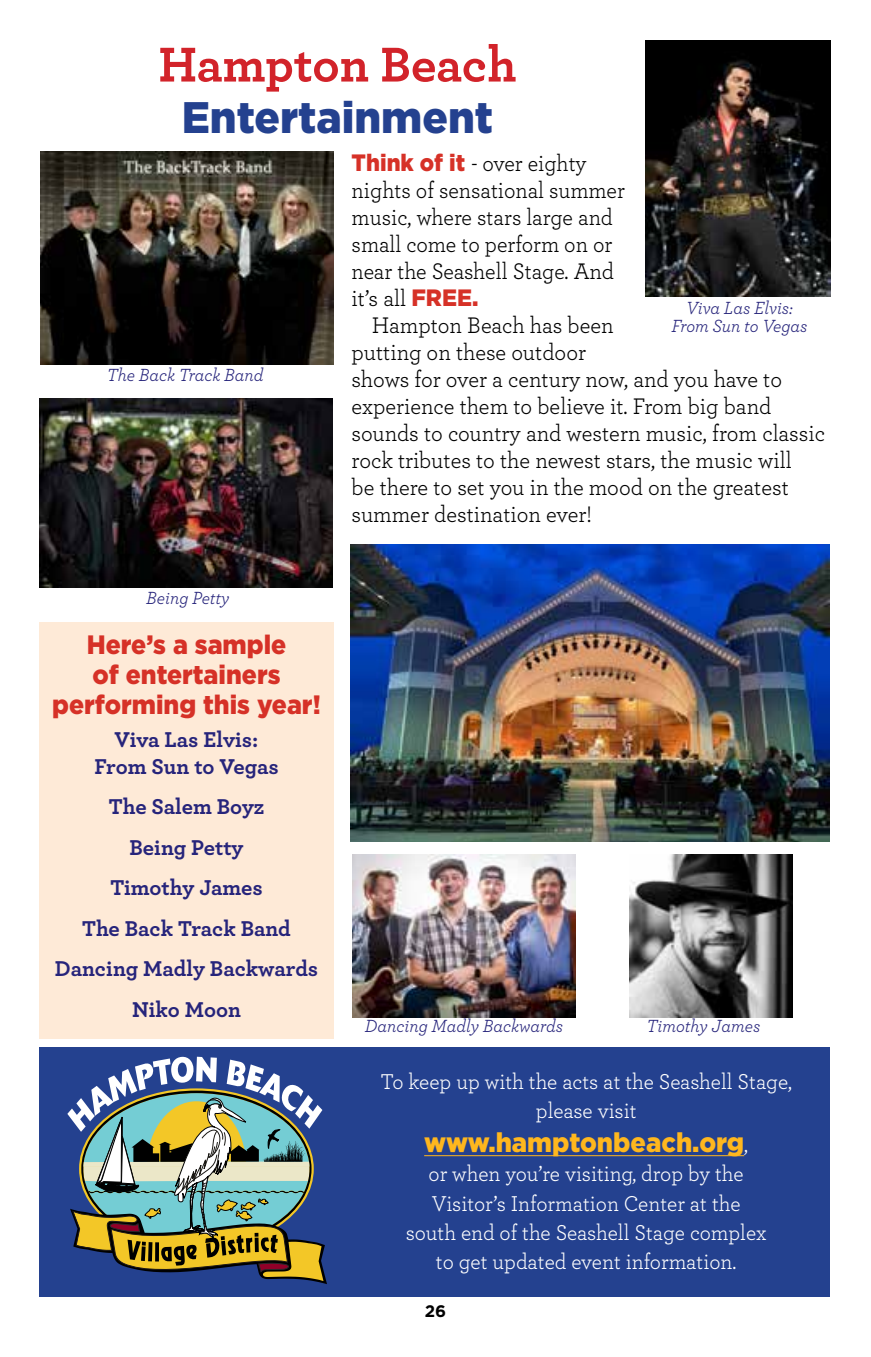
<style>
.page{position:relative;width:871px;height:1357px;background:#fff}
.page>*{position:absolute;margin:0;border:0;box-sizing:border-box;transform-origin:0 0}
.t1{font:700 51.3px "Archer";letter-spacing:-.005em;color:#d2232a}
.t2{font:900 44.1px "Gotham";color:#24418f;scale:.96 1}
.t3{font:900 27px "Gotham";color:#ffb71e;scale:.95 1}
.t4{font:900 26.55px/29.9px "Gotham";color:#d63127;text-align:center;scale:.94 1}
.t5{font:23.62px/27px "Archer";color:#000;scale:.95 1}
.t6{font:23.62px/27px "Archer";color:#000;scale:.93 1}
.t7{font:22.5px/29.2px "Archer";color:#fff;text-align:center;scale:.95 1}
.t8{font:700 22.5px/40.5px "Archer";letter-spacing:-.005em;color:#26247b;text-align:center}
.t9{font:italic 18.45px/18px "Archer Pro";color:#26247b;text-align:center;scale:.95 1}
.t10{font:700 16.65px "Gotham";color:#000}
.s1{font-family:"Gotham";font-weight:900;color:#d63127}
.s2{font-family:"Archer";font-weight:400;font-size:22.5px;color:#fff}
</style>
<div class="page">
<div style="left:39px;top:1047px;width:790px;height:249px;background:#24418f"></div>
<img style="left:41px;top:152px;width:293px;height:212px">
<img style="left:39px;top:399px;width:294px;height:189px">
<svg style="left:67px;top:1056px;width:260px;height:228px"></svg>
<hr style="left:424px;top:1155px;width:320px;height:1px;background:#ffb71e">
<img style="left:351px;top:545px;width:478px;height:296px">
<div style="left:39px;top:622px;width:295px;height:417px;background:#feead7"></div>
<img style="left:353px;top:854px;width:222px;height:163px">
<img style="left:630px;top:854px;width:163px;height:163px">
<img style="left:646px;top:40px;width:184px;height:256px">
<h1 class="t1" style="left:158px;top:24px;width:359px">Hampton Beach</h1>
<h2 class="t2" style="left:182px;top:92px;width:326px">Entertainment</h2>
<p class="t6" style="left:352px;top:148px;width:295px"><span class="s1">Think of it</span> - over eighty nights of sensational summer music, where stars large and small come to perform on or near the Seashell Stage. And it’s all <span class="s1">FREE.</span></p>
<p class="t5" style="left:352px;top:310px;width:500px;text-indent:20px">Hampton Beach has been<br>putting on these outdoor<br>shows for over a century now, and you have to experience them to believe it. From big band sounds to country and western music, from classic rock tributes to the newest stars, the music will<br>be there to set you in the mood on the greatest summer destination ever!</p>
<p class="t9" style="left:671px;top:297px;width:144px">Viva Las Elvis:<br>From Sun to Vegas</p>
<p class="t9" style="left:107px;top:365px;width:167px">The Back Track Band</p>
<p class="t9" style="left:146px;top:588px;width:89px">Being Petty</p>
<p class="t4" style="left:52px;top:629px;width:287px">Here’s a sample<br>of entertainers performing this year!</p>
<p class="t8" style="left:94px;top:724px;width:186px;line-height:27px">Viva Las Elvis:<br>From Sun to Vegas</p>
<p class="t8" style="left:55px;top:785px;width:265px">The Salem Boyz<br>Being Petty<br>Timothy James<br>The Back Track Band<br>Dancing Madly Backwards<br>Niko Moon</p>
<p class="t9" style="left:365px;top:1015px;width:210px">Dancing Madly Backwards</p>
<p class="t9" style="left:646px;top:1015px;width:121px">Timothy James</p>
<p class="t7" style="left:380px;top:1066px;width:435px">To keep up with the acts at the Seashell Stage, please visit</p>
<p class="t3" style="left:424px;top:1127px;width:342px">www.hamptonbeach.org<span class="s2">,</span></p>
<p class="t7" style="left:406px;top:1158px;width:381px">or when you’re visiting, drop by the Visitor’s Information Center at the south end of the Seashell Stage complex to get updated event information.</p>
<p class="t10" style="left:425px;top:1301px;width:23px">26</p>
</div>
